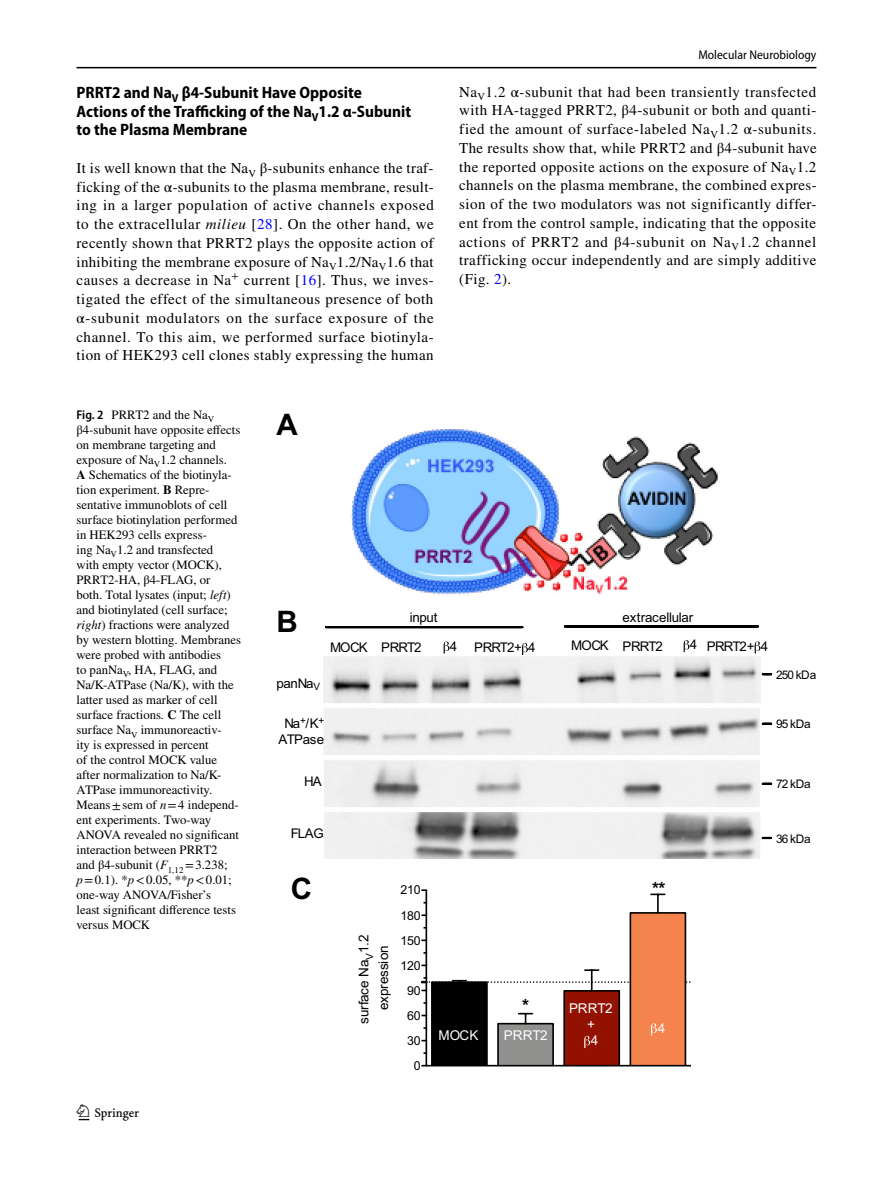
<style>
.page{position:relative;width:893px;height:1187px;background:#fff}
.page>*{position:absolute;margin:0;border:0;box-sizing:border-box;transform-origin:0 0}
.t1{font:29.55px "Arial Bold MT3";color:#000}
.t2{font:22.5px "Springnew Regular 2";color:#000}
.t3{font:18px "Arial Bold MT3";color:#000}
.t4{font:700 semi-condensed 16.5px/18.8px "Myriad Pro";color:#000}
.t5{font:15px/18.8px "STIX";letter-spacing:.03em;color:#000;text-align:justify}
.t6{font:13.5px/19.5px "Arial MT2";letter-spacing:.01em;color:#000;text-align:center}
.t7{font:13.5px/16.2px "Arial MT2";letter-spacing:-.015em;color:#fefefe;text-align:center}
.t8{font:13.35px/15.1px "Arial MT2";letter-spacing:-.02em;color:#000;text-align:center}
.t9{font:13.35px "Arial MT2";letter-spacing:-.075em;color:#000}
.t10{font:12.75px/15px "STIX";color:#000}
.t11{font:semi-condensed 12.75px "Myriad Pro";color:#000}
.t12{font:12.45px "Arial MT2";letter-spacing:-.01em;color:#000}
.t13{font:11.85px "Arial MT2";letter-spacing:-.025em;color:#000}
.s1{font-style:italic}
.s2{color:#00f}
.s3{font-family:"Myriad Pro";font-weight:600;font-stretch:semi-condensed}
.s4{font-weight:700}
</style>
<div class="page">
<hr style="left:77px;top:67px;width:739px;height:1px;background:#000">
<img style="left:324px;top:429px;width:436px;height:429px">
<div style="left:431px;top:981px;width:57px;height:85px;background:#000;border:2px solid #000"></div>
<div style="left:497px;top:1022px;width:57px;height:44px;background:#919190;border:2px solid #000"></div>
<svg style="left:519px;top:1012px;width:13px;height:11px"></svg>
<div style="left:563px;top:989px;width:57px;height:77px;background:#931100;border:2px solid #000"></div>
<div style="left:629px;top:912px;width:57px;height:154px;background:#f4834d;border:2px solid #000"></div>
<svg style="left:651px;top:893px;width:14px;height:19px"></svg>
<hr style="left:426px;top:1064px;width:265px;height:2px;background:#000">
<hr style="left:425px;top:890px;width:2px;height:175px;background:#000">
<svg style="left:422px;top:964px;width:269px;height:27px"></svg>
<svg style="left:584px;top:1035px;width:6px;height:12px"></svg>
<svg style="left:651px;top:1023px;width:6px;height:12px"></svg>
<svg style="left:763px;top:673px;width:8px;height:2px"></svg>
<svg style="left:763px;top:722px;width:8px;height:2px"></svg>
<svg style="left:763px;top:782px;width:8px;height:2px"></svg>
<svg style="left:763px;top:836px;width:8px;height:3px"></svg>
<svg style="left:444px;top:641px;width:5px;height:12px"></svg>
<svg style="left:522px;top:643px;width:6px;height:12px"></svg>
<svg style="left:684px;top:640px;width:5px;height:12px"></svg>
<svg style="left:755px;top:641px;width:5px;height:12px"></svg>
<hr style="left:326px;top:626px;width:196px;height:2px;background:#000">
<hr style="left:565px;top:625px;width:193px;height:2px;background:#000">
<p class="t4" style="left:77px;top:83px;width:336px">PRRT2 and Na<sub>V</sub> β4‑Subunit Have Opposite<br>Actions of the Trafficking of the Na<sub>V</sub>1.2 α‑Subunit to the Plasma Membrane</p>
<p class="t5" style="left:77px;top:159px;width:359px">It is well known that the Na<sub>V</sub> β-subunits enhance the traf&shy;ficking of the α-subunits to the plasma membrane, result&shy;ing in a larger population of active channels exposed to the extracellular <span class="s1">milieu</span> [<span class="s2">28</span>]. On the other hand, we recently shown that PRRT2 plays the opposite action of inhibiting the membrane exposure of Na<sub>V</sub>1.2/Na<sub>V</sub>1.6 that causes a decrease in Na<sup>+</sup> current [<span class="s2">16</span>]. Thus, we inves&shy;tigated the effect of the simultaneous presence of both α-subunit modulators on the surface exposure of the channel. To this aim, we performed surface biotinyla&shy;tion of HEK293 cell clones stably expressing the human</p>
<p class="t11" style="left:698px;top:48px;width:120px">Molecular Neurobiology</p>
<p class="t5" style="left:459px;top:83px;width:359px">Na<sub>V</sub>1.2 α-subunit that had been transiently transfected with HA-tagged PRRT2, β4-subunit or both and quanti&shy;fied the amount of surface-labeled Na<sub>V</sub>1.2 α-subunits.<br>The results show that, while PRRT2 and β4-subunit have the reported opposite actions on the exposure of Na<sub>V</sub>1.2 channels on the plasma membrane, the combined expres&shy;sion of the two modulators was not significantly differ&shy;ent from the control sample, indicating that the opposite actions of PRRT2 and β4-subunit on Na<sub>V</sub>1.2 channel trafficking occur independently and are simply additive (Fig. <span class="s2">2</span>).</p>
<p class="t10" style="left:77px;top:408px;width:166px"><span class="s3">Fig. 2</span> PRRT2 and the Na<sub>V </sub>β4-subunit have opposite effects on membrane targeting and exposure of Na<sub>V</sub>1.2 channels.<br><span class="s4">A</span> Schematics of the biotinyla&shy;tion experiment. <span class="s4">B</span> Repre&shy;sentative immunoblots of cell surface biotinylation performed in HEK293 cells express-<br>ing Na<sub>V</sub>1.2 and transfected<br>with empty vector (MOCK),<br>PRRT2-HA, β4-FLAG, or<br>both. Total lysates (input; <span class="s1">left</span>) and biotinylated (cell surface; <span class="s1">right</span>) fractions were analyzed by western blotting. Membranes were probed with antibodies<br>to panNa<sub>V</sub>, HA, FLAG, and<br>Na/K-ATPase (Na/K), with the latter used as marker of cell surface fractions<span class="s1">.</span> <span class="s4">C</span> The cell surface Na<sub>V</sub> immunoreactiv-<br>ity is expressed in percent<br>of the control MOCK value after normalization to Na/K-<br>ATPase immunoreactivity.<br>Means±sem of <span class="s1">n</span>=4 independ&shy;ent experiments. Two-way<br>ANOVA revealed no significant interaction between PRRT2<br>and β4-subunit (<span class="s1">F</span><sub>1,12</sub> =3.238; <span class="s1">p</span>=0.1). *<span class="s1">p</span>&lt;0.05, **<span class="s1">p</span>&lt;0.01; one-way ANOVA/Fisher’s<br>least significant difference tests versus MOCK</p>
<h2 class="t2" style="left:79px;top:1104px;width:62px">1 3</h2>
<h1 class="t1" style="left:276px;top:404px;width:23px">A</h1>
<h1 class="t1" style="left:276px;top:601px;width:23px">B</h1>
<p class="t8" style="left:410px;top:609px;width:29px">input</p>
<p class="t8" style="left:623px;top:609px;width:72px">extracellular</p>
<p class="t9" style="left:330px;top:638px;width:93px">MOCK PRRT2</p>
<p class="t8" style="left:450px;top:638px;width:9px">4</p>
<p class="t8" style="left:474px;top:639px;width:63px">PRRT2+ 4</p>
<p class="t9" style="left:571px;top:636px;width:93px">MOCK PRRT2</p>
<p class="t8" style="left:690px;top:638px;width:80px">4 PRRT2+ 4</p>
<p class="t13" style="left:776px;top:666px;width:42px">250 kDa</p>
<p class="t8" style="left:276px;top:675px;width:45px">panNa<sub>V</sub></p>
<p class="t8" style="left:278px;top:716px;width:47px">Na<sup>+</sup>/K<sup>+<br></sup>ATPase</p>
<p class="t13" style="left:776px;top:716px;width:36px">95 kDa</p>
<p class="t13" style="left:776px;top:776px;width:36px">72 kDa</p>
<p class="t8" style="left:304px;top:773px;width:19px">HA</p>
<p class="t8" style="left:291px;top:826px;width:35px">FLAG</p>
<h1 class="t1" style="left:291px;top:867px;width:23px">C</h1>
<p class="t6" style="left:354px;top:1023px;width:90px;rotate:-90deg">surface Na<sub>V</sub>1.2 expression</p>
<p class="t12" style="left:400px;top:881px;width:22px">210</p>
<p class="t12" style="left:400px;top:906px;width:22px">180</p>
<p class="t12" style="left:400px;top:931px;width:22px">150</p>
<p class="t12" style="left:400px;top:956px;width:22px">120</p>
<p class="t12" style="left:407px;top:981px;width:15px">90</p>
<p class="t12" style="left:407px;top:1006px;width:15px">60</p>
<p class="t12" style="left:407px;top:1031px;width:15px">30</p>
<p class="t12" style="left:414px;top:1056px;width:8px">0</p>
<p class="t3" style="left:522px;top:992px;width:9px">*</p>
<p class="t7" style="left:439px;top:1027px;width:41px">MOCK</p>
<p class="t7" style="left:504px;top:1027px;width:45px">PRRT2</p>
<p class="t7" style="left:569px;top:999px;width:45px">PRRT2 +<br>4</p>
<p class="t3" style="left:652px;top:875px;width:15px">**</p>
<p class="t7" style="left:658px;top:1019px;width:9px">4</p>
<p class="t13" style="left:776px;top:830px;width:36px">36 kDa</p>
</div>
